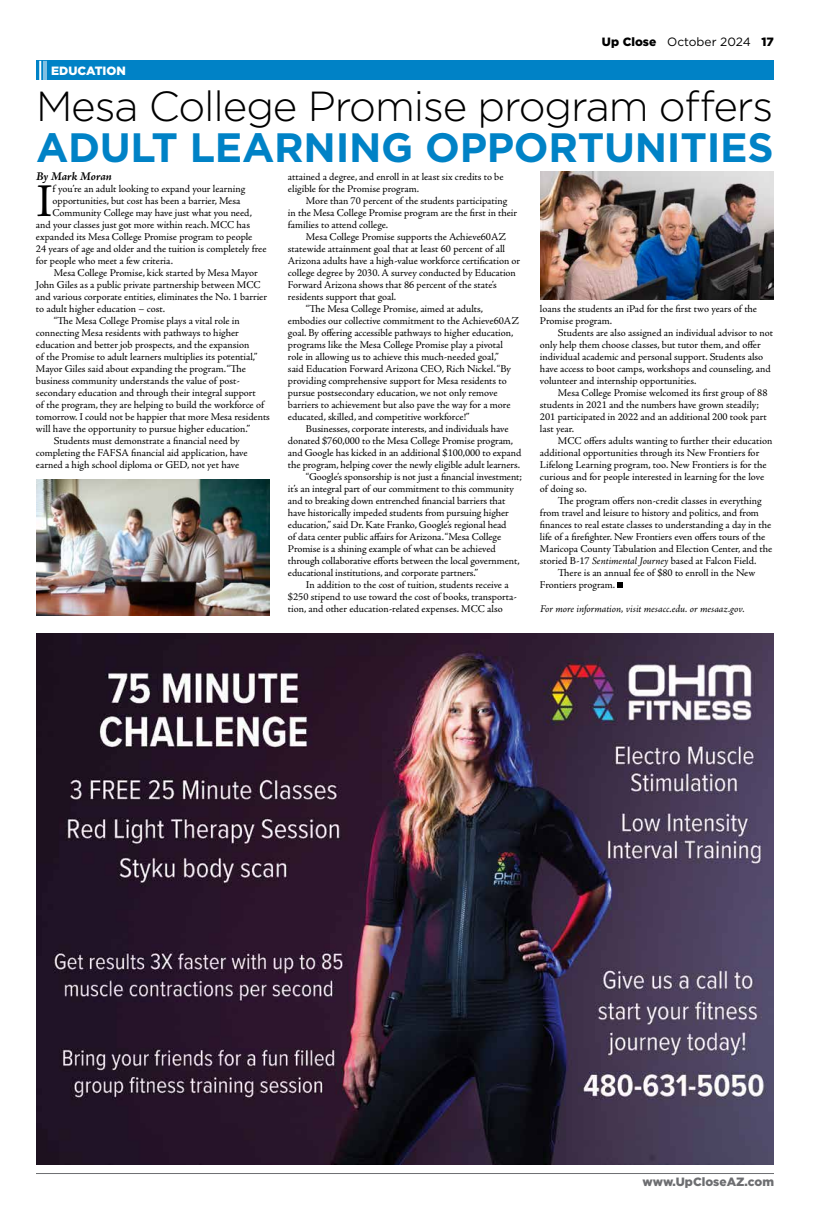
<style>
.page{position:relative;width:819px;height:1224px;background:#fff}
.page>*{position:absolute;margin:0;border:0;box-sizing:border-box;transform-origin:0 0}
.t1{font:47.2px "Adobe Jenson Pro";color:#000}
.t2{font:300 42px "Gotham";letter-spacing:-.025em;color:#000}
.t3{font:700 41px "Gotham";letter-spacing:-.005em;color:#0082c6}
.t4{font:12px "Gotham";color:#000}
.t5{font:900 12px "Gotham";color:#6d6e71}
.t6{font:italic 700 12px "Adobe Jenson Pro";letter-spacing:-.01em;color:#000}
.t7{font:900 12px "Gotham";color:#fff}
.t8{font:10.5px/12px "Adobe Jenson Pro";letter-spacing:-.005em;color:#000}
.t9{font:italic 10.5px "Adobe Jenson Pro";letter-spacing:-.005em;color:#000}
.s1{font-weight:900}
.s2{font-style:italic}
</style>
<div class="page">
<hr style="left:36px;top:1173px;width:738px;height:1px;background:#6d6e71">
<img style="left:36px;top:634px;width:738px;height:531px">
<div style="left:36px;top:61px;width:738px;height:19px;background:#0082c6"></div>
<svg style="left:39px;top:61px;width:8px;height:19px"></svg>
<svg style="left:617px;top:583px;width:6px;height:5px"></svg>
<img style="left:36px;top:480px;width:234px;height:136px">
<img style="left:540px;top:172px;width:234px;height:128px">
<p class="t7" style="left:51px;top:62px;width:76px">EDUCATION</p>
<p class="t4" style="left:602px;top:34px;width:174px"><span class="s1">Up Close</span> October 2024 <span class="s1">17</span></p>
<h2 class="t2" style="left:36px;top:79px;width:739px">Mesa College Promise program offers</h2>
<h3 class="t3" style="left:36px;top:120px;width:739px">ADULT LEARNING OPPORTUNITIES</h3>
<p class="t6" style="left:36px;top:169px;width:77px">By Mark Moran</p>
<h1 class="t1" style="left:36px;top:175px;width:18px">I</h1>
<p class="t8" style="left:53px;top:183px;width:194px">f you’re an adult looking to expand your learning</p>
<p class="t8" style="left:53px;top:195px;width:189px">opportunities, but cost has been a barrier, Mesa</p>
<p class="t8" style="left:53px;top:207px;width:201px">Community College may have just what you need,</p>
<p class="t8" style="left:36px;top:219px;width:216px">and your classes just got more within reach. MCC has</p>
<p class="t8" style="left:36px;top:231px;width:218px">expanded its Mesa College Promise program to people</p>
<p class="t8" style="left:36px;top:243px;width:232px">24 years of age and older and the tuition is completely free</p>
<p class="t8" style="left:36px;top:255px;width:139px">for people who meet a few criteria.</p>
<p class="t8" style="left:54px;top:267px;width:205px">Mesa College Promise, kick started by Mesa Mayor</p>
<p class="t8" style="left:36px;top:279px;width:226px">John Giles as a public private partnership between MCC</p>
<p class="t8" style="left:36px;top:291px;width:233px">and various corporate entities, eliminates the No. 1 barrier</p>
<p class="t8" style="left:36px;top:303px;width:131px">to adult higher education – cost.</p>
<p class="t8" style="left:54px;top:315px;width:187px">“The Mesa College Promise plays a vital role in</p>
<p class="t8" style="left:36px;top:327px;width:204px">connecting Mesa residents with pathways to higher</p>
<p class="t8" style="left:36px;top:339px;width:215px">education and better job prospects, and the expansion</p>
<p class="t8" style="left:36px;top:351px;width:223px">of the Promise to adult learners multiplies its potential,”</p>
<p class="t8" style="left:36px;top:363px;width:212px">Mayor Giles said about expanding the program. “The</p>
<p class="t8" style="left:36px;top:375px;width:206px">business community understands the value of post-</p>
<p class="t8" style="left:36px;top:387px;width:221px">secondary education and through their integral support</p>
<p class="t8" style="left:36px;top:399px;width:230px">of the program, they are helping to build the workforce of</p>
<p class="t8" style="left:36px;top:411px;width:236px">tomorrow. I could not be happier that more Mesa residents</p>
<p class="t8" style="left:36px;top:423px;width:216px">will have the opportunity to pursue higher education.”</p>
<p class="t8" style="left:54px;top:435px;width:187px">Students must demonstrate a financial need by</p>
<p class="t8" style="left:36px;top:447px;width:213px">completing the FAFSA financial aid application, have</p>
<p class="t8" style="left:36px;top:459px;width:205px">earned a high school diploma or GED, not yet have</p>
<p class="t8" style="left:288px;top:171px;width:217px">attained a degree, and enroll in at least six credits to be eligible for the Promise program.</p>
<p class="t8" style="left:288px;top:195px;width:231px;text-indent:18px">More than 70 percent of the students participating in the Mesa College Promise program are the first in their families to attend college.</p>
<p class="t8" style="left:306px;top:231px;width:202px">Mesa College Promise supports the Achieve60AZ</p>
<p class="t8" style="left:288px;top:243px;width:219px">statewide attainment goal that at least 60 percent of all</p>
<p class="t8" style="left:288px;top:255px;width:234px">Arizona adults have a high-value workforce certification or</p>
<p class="t8" style="left:288px;top:267px;width:229px">college degree by 2030. A survey conducted by Education</p>
<p class="t8" style="left:288px;top:279px;width:210px">Forward Arizona shows that 86 percent of the state’s</p>
<p class="t8" style="left:288px;top:291px;width:110px">residents support that goal.</p>
<p class="t8" style="left:306px;top:303px;width:179px">“The Mesa College Promise, aimed at adults,</p>
<p class="t8" style="left:288px;top:315px;width:233px">embodies our collective commitment to the Achieve60AZ</p>
<p class="t8" style="left:288px;top:327px;width:227px">goal. By offering accessible pathways to higher education,</p>
<p class="t8" style="left:288px;top:339px;width:217px">programs like the Mesa College Promise play a pivotal</p>
<p class="t8" style="left:288px;top:351px;width:212px">role in allowing us to achieve this much-needed goal,”</p>
<p class="t8" style="left:288px;top:363px;width:225px">said Education Forward Arizona CEO, Rich Nickel. “By</p>
<p class="t8" style="left:288px;top:375px;width:220px">providing comprehensive support for Mesa residents to</p>
<p class="t8" style="left:288px;top:387px;width:211px">pursue postsecondary education, we not only remove</p>
<p class="t8" style="left:288px;top:399px;width:224px">barriers to achievement but also pave the way for a more</p>
<p class="t8" style="left:288px;top:411px;width:183px">educated, skilled, and competitive workforce!”</p>
<p class="t8" style="left:306px;top:423px;width:204px">Businesses, corporate interests, and individuals have</p>
<p class="t8" style="left:288px;top:435px;width:227px">donated $760,000 to the Mesa College Promise program,</p>
<p class="t8" style="left:288px;top:447px;width:235px">and Google has kicked in an additional $100,000 to expand</p>
<p class="t8" style="left:288px;top:459px;width:234px">the program, helping cover the newly eligible adult learners.</p>
<p class="t8" style="left:306px;top:471px;width:218px">“Google’s sponsorship is not just a financial investment;</p>
<p class="t8" style="left:288px;top:483px;width:228px">it’s an integral part of our commitment to this community</p>
<p class="t8" style="left:288px;top:495px;width:219px">and to breaking down entrenched financial barriers that</p>
<p class="t8" style="left:288px;top:507px;width:222px">have historically impeded students from pursuing higher</p>
<p class="t8" style="left:288px;top:519px;width:220px">education,” said Dr. Kate Franko, Google’s regional head</p>
<p class="t8" style="left:288px;top:531px;width:215px">of data center public affairs for Arizona. “Mesa College</p>
<p class="t8" style="left:288px;top:543px;width:209px">Promise is a shining example of what can be achieved</p>
<p class="t8" style="left:288px;top:555px;width:233px">through collaborative efforts between the local government,</p>
<p class="t8" style="left:288px;top:567px;width:192px">educational institutions, and corporate partners.”</p>
<p class="t8" style="left:306px;top:579px;width:204px">In addition to the cost of tuition, students receive a</p>
<p class="t8" style="left:288px;top:591px;width:231px">$250 stipend to use toward the cost of books, transporta-</p>
<p class="t8" style="left:288px;top:603px;width:216px">tion, and other education-related expenses. MCC also</p>
<p class="t8" style="left:540px;top:303px;width:219px">loans the students an iPad for the first two years of the<br>Promise program.</p>
<p class="t8" style="left:540px;top:327px;width:235px;text-indent:18px">Students are also assigned an individual advisor to not only help them choose classes, but tutor them, and offer individual academic and personal support. Students also have access to boot camps, workshops and counseling, and volunteer and internship opportunities.</p>
<p class="t8" style="left:540px;top:387px;width:229px;text-indent:18px">Mesa College Promise welcomed its first group of 88 students in 2021 and the numbers have grown steadily; 201 participated in 2022 and an additional 200 took part last year.</p>
<p class="t8" style="left:540px;top:435px;width:234px;text-indent:18px">MCC offers adults wanting to further their education additional opportunities through its New Frontiers for Lifelong Learning program, too. New Frontiers is for the curious and for people interested in learning for the love of doing so.</p>
<p class="t8" style="left:558px;top:495px;width:205px">The program offers non-credit classes in everything</p>
<p class="t8" style="left:540px;top:507px;width:220px">from travel and leisure to history and politics, and from</p>
<p class="t8" style="left:540px;top:519px;width:233px">finances to real estate classes to understanding a day in the</p>
<p class="t8" style="left:540px;top:531px;width:227px">life of a firefighter. New Frontiers even offers tours of the</p>
<p class="t8" style="left:540px;top:543px;width:234px">Maricopa County Tabulation and Election Center, and the</p>
<p class="t8" style="left:540px;top:555px;width:218px">storied B-17 <span class="s2">Sentimental Journey</span> based at Falcon Field.</p>
<p class="t8" style="left:558px;top:567px;width:199px">There is an annual fee of $80 to enroll in the New</p>
<p class="t8" style="left:540px;top:579px;width:77px">Frontiers program.</p>
<p class="t9" style="left:540px;top:603px;width:206px">For more information, visit mesacc.edu. or mesaaz.gov.</p>
<p class="t5" style="left:643px;top:1173px;width:133px">www.UpCloseAZ.com</p>
</div>
